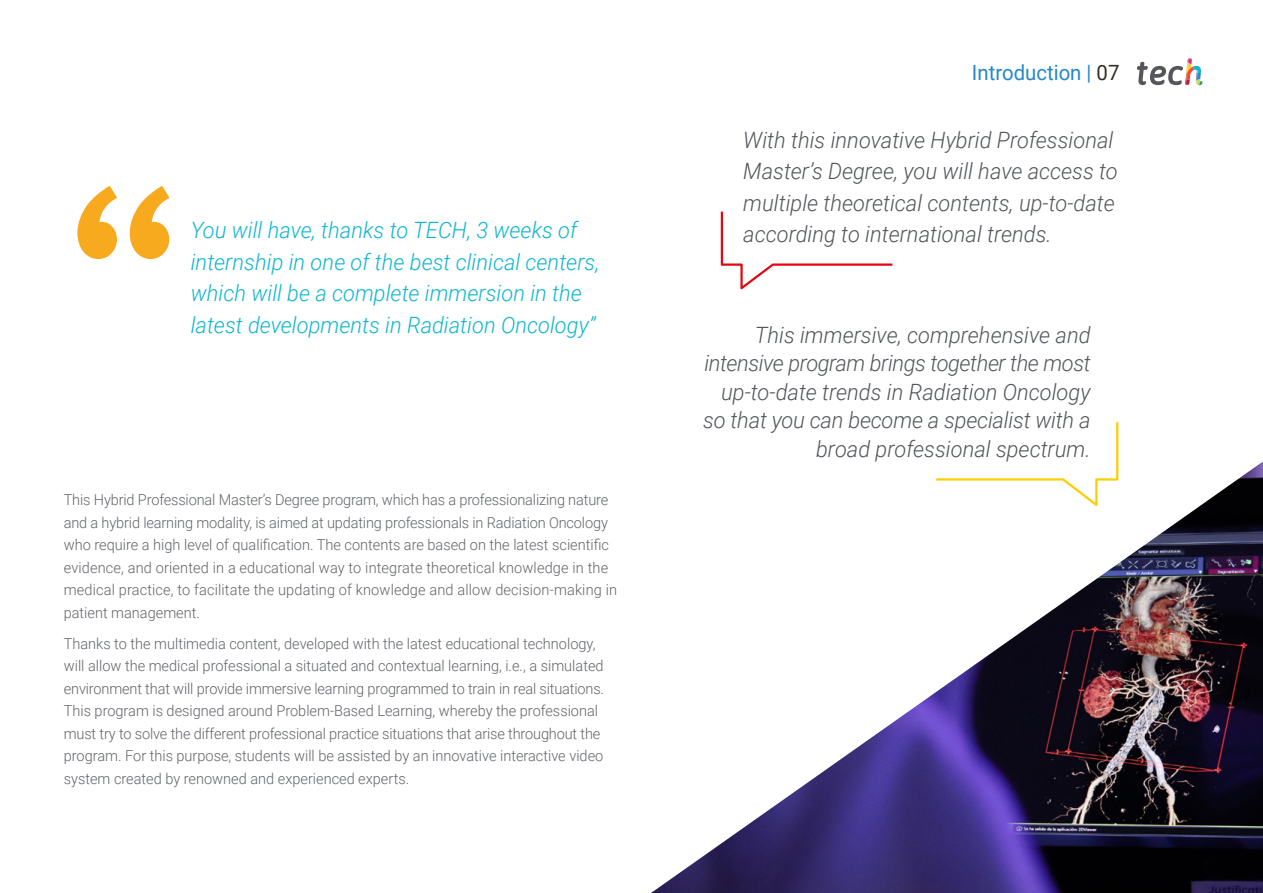
<style>
.page{position:relative;width:1263px;height:893px;background:#fff}
.page>*{position:absolute;margin:0;border:0;box-sizing:border-box;transform-origin:0 0}
.t1{font:italic 300 22.5px/28.5px "Roboto";color:#52555b;text-align:right}
.t2{font:italic 300 22.5px/31.5px "Roboto";color:#0fb6cf}
.t3{font:21px "Roboto";color:#2488c9}
.t4{font:300 15px/22.5px "Roboto";color:#61646a}
.s1{color:#312e20}
</style>
<div class="page">
<svg style="left:1137px;top:58px;width:65px;height:28px"></svg>
<svg style="left:77px;top:186px;width:93px;height:73px"></svg>
<svg style="left:1116px;top:422px;width:3px;height:39px"></svg>
<svg style="left:720px;top:211px;width:173px;height:79px"></svg>
<img style="left:651px;top:461px;width:612px;height:432px">
<h1 class="t2" style="left:191px;top:214px;width:410px">You will have, thanks to TECH, 3 weeks of internship in one of the best clinical centers, which will be a complete immersion in the latest developments in Radiation Oncology”</h1>
<p class="t4" style="left:64px;top:488px;width:555px">This Hybrid Professional Master’s Degree program, which has a professionalizing nature and a hybrid learning modality, is aimed at updating professionals in Radiation Oncology who require a high level of qualification. The contents are based on the latest scientific evidence, and oriented in a educational way to integrate theoretical knowledge in the medical practice, to facilitate the updating of knowledge and allow decision-making in patient management.</p>
<p class="t4" style="left:64px;top:631px;width:542px">Thanks to the multimedia content, developed with the latest educational technology, will allow the medical professional a situated and contextual learning, i.e., a simulated environment that will provide immersive learning programmed to train in real situations.<br>This program is designed around Problem-Based Learning, whereby the professional must try to solve the different professional practice situations that arise throughout the program. For this purpose, students will be assisted by an innovative interactive video system created by renowned and experienced experts.</p>
<h2 class="t3" style="left:972px;top:57px;width:149px">Introduction | <span class="s1">07</span></h2>
<h1 class="t1" style="left:743px;top:123px;width:376px;line-height:31.5px;text-align:left">With this innovative Hybrid Professional Master’s Degree, you will have access to multiple theoretical contents, up-to-date according to international trends.</h1>
<h1 class="t1" style="left:703px;top:320px;width:389px">This immersive, comprehensive and intensive program brings together the most up-to-date trends in Radiation Oncology so that you can become a specialist with a broad professional spectrum.</h1>
</div>
